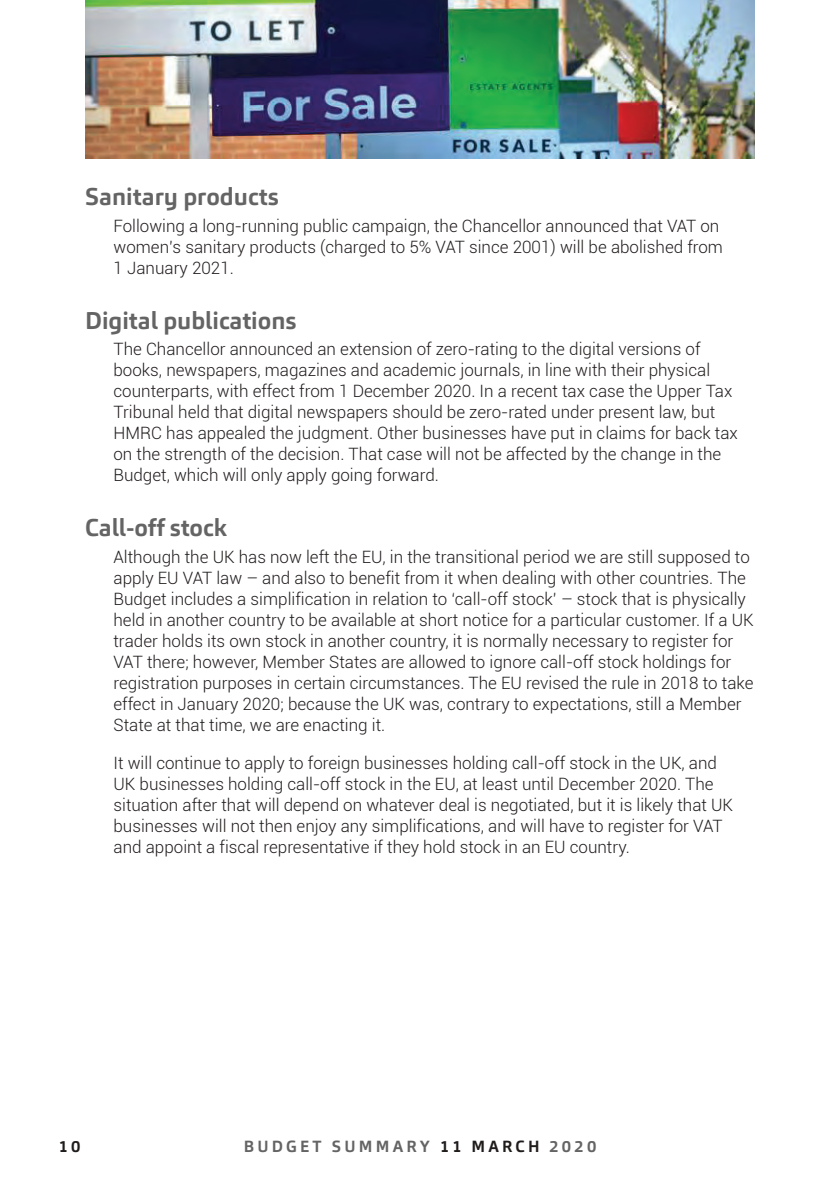
<style>
.page{position:relative;width:840px;height:1191px;background:#fff}
.page>*{position:absolute;margin:0;border:0;box-sizing:border-box;transform-origin:0 0}
.t1{font:700 24px "Carnac";color:#656465}
.t2{font:300 17px/21px "Roboto";color:#211c1c}
.t3{font:700 16px "Carnac";letter-spacing:.2em;color:#656465}
.t4{font:700 16px "Carnac";color:#211c1c}
.s1{color:#211c1c}
</style>
<div class="page">
<img style="left:85px;top:0;width:669px;height:159px">
<h1 class="t1" style="left:85px;top:181px;width:195px">Sanitary products</h1>
<p class="t2" style="left:113px;top:215px;width:610px">Following a long-running public campaign, the Chancellor announced that VAT on women’s sanitary products (charged to 5% VAT since 2001) will be abolished from<br>1 January 2021.</p>
<h1 class="t1" style="left:85px;top:305px;width:213px">Digital publications</h1>
<p class="t2" style="left:113px;top:338px;width:625px">The Chancellor announced an extension of zero-rating to the digital versions of books, newspapers, magazines and academic journals, in line with their physical counterparts, with effect from 1 December 2020. In a recent tax case the Upper Tax Tribunal held that digital newspapers should be zero-rated under present law, but HMRC has appealed the judgment. Other businesses have put in claims for back tax on the strength of the decision. That case will not be affected by the change in the Budget, which will only apply going forward.</p>
<h1 class="t1" style="left:85px;top:512px;width:144px">Call-off stock</h1>
<p class="t2" style="left:113px;top:545px;width:641px">Although the UK has now left the EU, in the transitional period we are still supposed to apply EU VAT law – and also to benefit from it when dealing with other countries. The Budget includes a simplification in relation to ‘call-off stock’ – stock that is physically held in another country to be available at short notice for a particular customer. If a UK trader holds its own stock in another country, it is normally necessary to register for VAT there; however, Member States are allowed to ignore call-off stock holdings for registration purposes in certain circumstances. The EU revised the rule in 2018 to take effect in January 2020; because the UK was, contrary to expectations, still a Member State at that time, we are enacting it.</p>
<p class="t2" style="left:113px;top:751px;width:620px">It will continue to apply to foreign businesses holding call-off stock in the UK, and UK businesses holding call-off stock in the EU, at least until December 2020. The situation after that will depend on whatever deal is negotiated, but it is likely that UK businesses will not then enjoy any simplifications, and will have to register for VAT and appoint a fiscal representative if they hold stock in an EU country.</p>
<p class="t4" style="left:59px;top:1136px;width:23px">10</p>
<p class="t3" style="left:243px;top:1136px;width:354px">BUDGET SUMMARY <span class="s1">11 MARCH</span> 2020</p>
</div>
